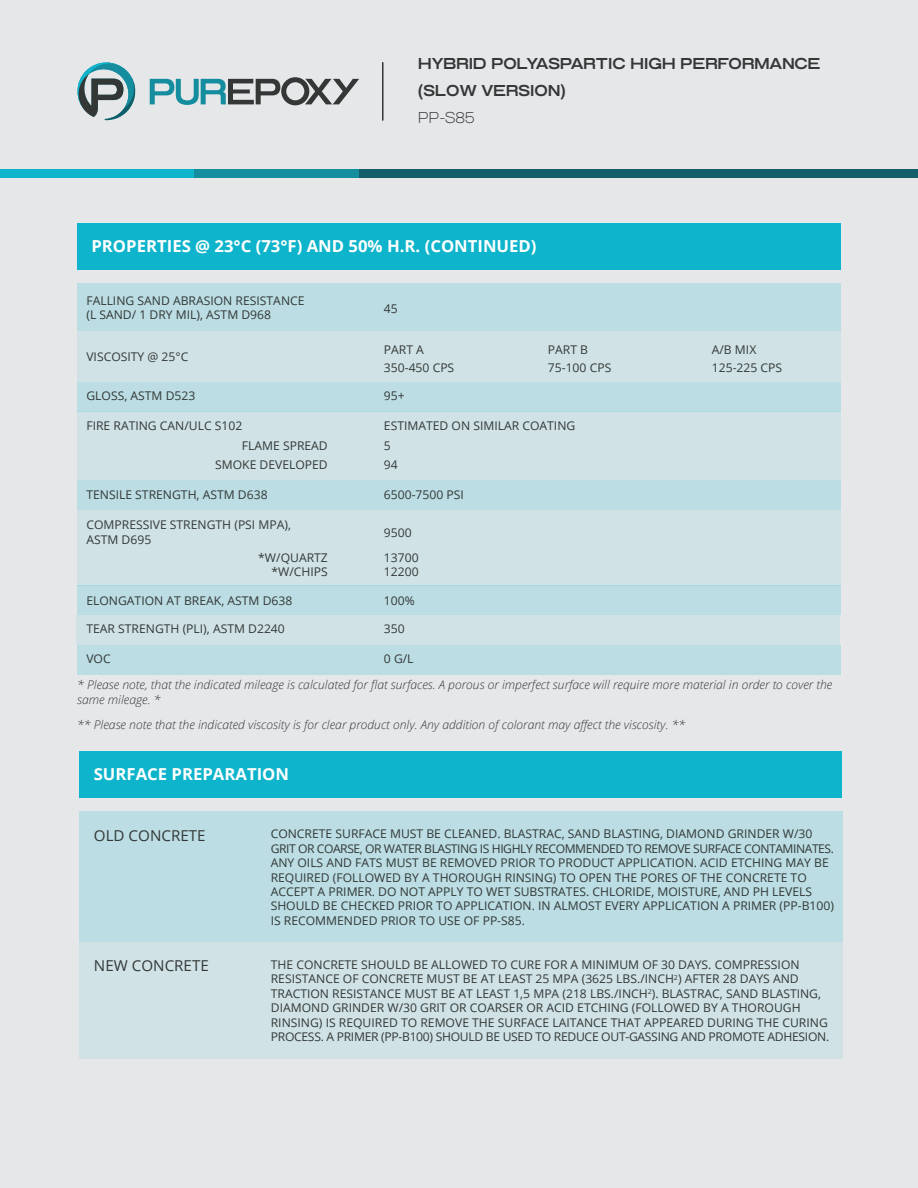
<style>
.page{position:relative;width:918px;height:1188px;background:#e6e7e9}
.page>*{position:absolute;margin:0;border:0;box-sizing:border-box;transform-origin:0 0}
.t1{font:700 16.5px "Open Sans";color:#fff}
.t2{font:700 expanded 15.75px/27px "Grillmaster";color:#333837}
.t3{font:200 expanded 15.75px "Grillmaster";color:#333837}
.t4{font:15px "Open Sans";color:#333837}
.t5{font:12px/14.4px "Open Sans";color:#333837}
.t6{font:italic 300 12px/14.4px "Open Sans";color:#333837}
</style>
<div class="page">
<svg style="left:77px;top:62px;width:59px;height:58px"></svg>
<svg style="left:150px;top:77px;width:209px;height:28px"></svg>
<hr style="left:382px;top:63px;width:2px;height:57px;background:#333837">
<div style="left:0;top:169px;width:195px;height:9px;background:#0db4cb"></div>
<div style="left:195px;top:169px;width:164px;height:9px;background:#148d9f"></div>
<div style="left:359px;top:169px;width:559px;height:9px;background:#125f6a"></div>
<div style="left:79px;top:751px;width:763px;height:46px;background:#0db4cb"></div>
<div style="left:79px;top:811px;width:764px;height:131px;background:#bbdde3"></div>
<div style="left:79px;top:942px;width:764px;height:117px;background:#d0e2e6"></div>
<div style="left:77px;top:223px;width:763px;height:46px;background:#0db4cb"></div>
<div style="left:77px;top:283px;width:763px;height:48px;background:#bbdde3"></div>
<div style="left:77px;top:331px;width:763px;height:51px;background:#d0e2e6"></div>
<div style="left:77px;top:382px;width:763px;height:30px;background:#bbdde3"></div>
<div style="left:77px;top:585px;width:763px;height:30px;background:#bbdde3"></div>
<div style="left:76px;top:615px;width:764px;height:30px;background:#d0e2e6"></div>
<div style="left:77px;top:412px;width:763px;height:68px;background:#d0e2e6"></div>
<div style="left:77px;top:480px;width:763px;height:30px;background:#bbdde3"></div>
<div style="left:77px;top:510px;width:763px;height:75px;background:#d0e2e6"></div>
<div style="left:77px;top:645px;width:763px;height:30px;background:#bbdde3"></div>
<h2 class="t2" style="left:418px;top:50px;width:404px">HYBRID POLYASPARTIC HIGH PERFORMANCE (SLOW VERSION)</h2>
<h2 class="t3" style="left:418px;top:108px;width:58px">PP-S85</h2>
<h1 class="t1" style="left:91px;top:235px;width:447px">PROPERTIES @ 23°C (73°F) AND 50% H.R. (CONTINUED)</h1>
<p class="t5" style="left:86px;top:293px;width:220px">FALLING SAND ABRASION RESISTANCE (L SAND/ 1 DRY MIL), ASTM D968</p>
<p class="t5" style="left:86px;top:350px;width:103px">VISCOSITY @ 25°C</p>
<p class="t5" style="left:86px;top:389px;width:110px">GLOSS, ASTM D523</p>
<p class="t5" style="left:86px;top:419px;width:157px">FIRE RATING CAN/ULC S102</p>
<p class="t5" style="left:242px;top:438px;width:87px">FLAME SPREAD</p>
<p class="t5" style="left:215px;top:458px;width:114px">SMOKE DEVELOPED</p>
<p class="t5" style="left:86px;top:488px;width:183px">TENSILE STRENGTH, ASTM D638</p>
<p class="t5" style="left:86px;top:518px;width:206px">COMPRESSIVE STRENGTH (PSI MPA),<br>ASTM D695</p>
<p class="t5" style="left:258px;top:550px;width:71px;text-align:right">*W/QUARTZ *W/CHIPS</p>
<p class="t5" style="left:86px;top:593px;width:207px">ELONGATION AT BREAK, ASTM D638</p>
<p class="t5" style="left:86px;top:621px;width:200px">TEAR STRENGTH (PLI), ASTM D2240</p>
<p class="t5" style="left:86px;top:651px;width:26px">VOC</p>
<p class="t5" style="left:384px;top:301px;width:15px">45</p>
<p class="t5" style="left:384px;top:342px;width:42px">PART A</p>
<p class="t5" style="left:548px;top:342px;width:42px">PART B</p>
<p class="t5" style="left:712px;top:342px;width:46px">A/B MIX</p>
<p class="t5" style="left:384px;top:360px;width:72px">350-450 CPS</p>
<p class="t5" style="left:548px;top:360px;width:65px">75-100 CPS</p>
<p class="t5" style="left:712px;top:360px;width:72px">125-225 CPS</p>
<p class="t5" style="left:384px;top:388px;width:22px">95+</p>
<p class="t5" style="left:384px;top:416px;width:193px;line-height:19.5px">ESTIMATED ON SIMILAR COATING<br>5<br>94</p>
<p class="t5" style="left:384px;top:487px;width:82px">6500-7500 PSI</p>
<p class="t5" style="left:384px;top:519px;width:36px;line-height:25.5px">9500<br>13700</p>
<p class="t5" style="left:384px;top:565px;width:36px">12200</p>
<p class="t5" style="left:384px;top:593px;width:32px">100%</p>
<p class="t5" style="left:384px;top:622px;width:22px">350</p>
<p class="t5" style="left:384px;top:652px;width:31px">0 G/L</p>
<p class="t6" style="left:77px;top:677px;width:757px">* Please note, that the indicated mileage is calculated for flat surfaces. A porous or imperfect surface will require more material in order to cover the same mileage. *</p>
<p class="t6" style="left:77px;top:717px;width:610px">** Please note that the indicated viscosity is for clear product only. Any addition of colorant may affect the viscosity. **</p>
<h1 class="t1" style="left:94px;top:763px;width:197px">SURFACE PREPARATION</h1>
<p class="t4" style="left:94px;top:825px;width:113px">OLD CONCRETE</p>
<p class="t4" style="left:94px;top:956px;width:116px">NEW CONCRETE</p>
<p class="t5" style="left:271px;top:826px;width:565px">CONCRETE SURFACE MUST BE CLEANED. BLASTRAC, SAND BLASTING, DIAMOND GRINDER W/30<br>GRIT OR COARSE, OR WATER BLASTING IS HIGHLY RECOMMENDED TO REMOVE SURFACE CONTAMINATES.<br>ANY OILS AND FATS MUST BE REMOVED PRIOR TO PRODUCT APPLICATION. ACID ETCHING MAY BE REQUIRED (FOLLOWED BY A THOROUGH RINSING) TO OPEN THE PORES OF THE CONCRETE TO ACCEPT A PRIMER. DO NOT APPLY TO WET SUBSTRATES. CHLORIDE, MOISTURE, AND PH LEVELS SHOULD BE CHECKED PRIOR TO APPLICATION. IN ALMOST EVERY APPLICATION A PRIMER (PP-B100)<br>IS RECOMMENDED PRIOR TO USE OF PP-S85.</p>
<p class="t5" style="left:271px;top:957px;width:560px">THE CONCRETE SHOULD BE ALLOWED TO CURE FOR A MINIMUM OF 30 DAYS. COMPRESSION RESISTANCE OF CONCRETE MUST BE AT LEAST 25 MPA (3625 LBS./INCH<sup>2</sup>) AFTER 28 DAYS AND TRACTION RESISTANCE MUST BE AT LEAST 1,5 MPA (218 LBS./INCH<sup>2</sup>). BLASTRAC, SAND BLASTING, DIAMOND GRINDER W/30 GRIT OR COARSER OR ACID ETCHING (FOLLOWED BY A THOROUGH RINSING) IS REQUIRED TO REMOVE THE SURFACE LAITANCE THAT APPEARED DURING THE CURING PROCESS. A PRIMER (PP-B100) SHOULD BE USED TO REDUCE OUT-GASSING AND PROMOTE ADHESION.</p>
</div>
